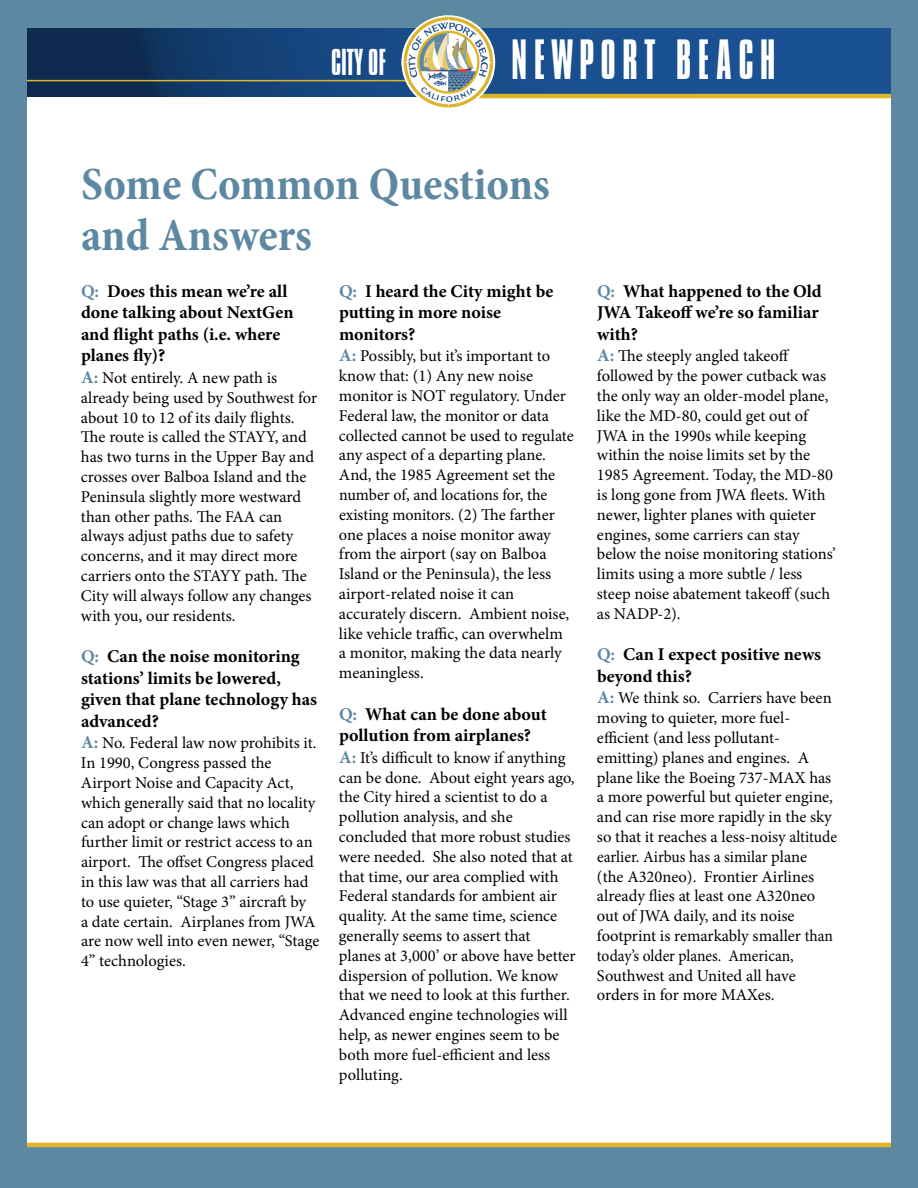
<style>
.page{position:relative;width:918px;height:1188px;background:#5d88a2}
.page>*{position:absolute;margin:0;border:0;box-sizing:border-box;transform-origin:0 0}
.t1{font:300 48.75px "Compacta BT";letter-spacing:.13em;color:#fff}
.t2{font:700 condensed 46.5px/51px "Minion Pro";color:#5d88a2}
.t3{font:300 32.25px "Compacta BT";color:#fff}
.t4{font:700 18px/21.6px "Minion Pro";color:#000}
.t5{font:16.5px/19.8px "Minion Pro";letter-spacing:-.005em;color:#000}
.s1{color:#5d88a2}
.s2{font-weight:700;font-size:18px;color:#5d88a2}
</style>
<div class="page">
<div style="left:27px;top:28px;width:864px;height:1135px;background:#fff"></div>
<div style="left:27px;top:1146px;width:864px;height:17px;background:#5d88a2"></div>
<hr style="left:444px;top:94px;width:447px;height:4px;background:#deb627">
<hr style="left:27px;top:1143px;width:864px;height:4px;background:#deb627">
<svg style="left:27px;top:28px;width:864px;height:68px;background:#1a477c"></svg>
<hr style="left:27px;top:80px;width:382px;height:1px;background:#deb627">
<img style="left:402px;top:16px;width:92px;height:92px">
<h3 class="t3" style="left:331px;top:43px;width:56px">CITY OF</h3>
<h1 class="t1" style="left:511px;top:32px;width:266px">NEWPORT BEACH</h1>
<h2 class="t2" style="left:81px;top:158px;width:471px">Some Common Questions and Answers</h2>
<p class="t4" style="left:81px;top:280px;width:214px"><span class="s1">Q:</span> Does this mean we’re all done talking about NextGen and flight paths (i.e. where planes fly)?</p>
<p class="t5" style="left:81px;top:368px;width:238px"><span class="s2">A:</span> Not entirely. A new path is already being used by Southwest for about 10 to 12 of its daily flights.<br>The route is called the STAYY, and has two turns in the Upper Bay and crosses over Balboa Island and the<br>Peninsula slightly more westward than other paths. The FAA can always adjust paths due to safety concerns, and it may direct more carriers onto the STAYY path. The<br>City will always follow any changes with you, our residents.</p>
<p class="t4" style="left:81px;top:645px;width:238px"><span class="s1">Q:</span> Can the noise monitoring stations’ limits be lowered, given that plane technology has advanced?</p>
<p class="t5" style="left:81px;top:733px;width:240px"><span class="s2">A:</span> No. Federal law now prohibits it.<br>In 1990, Congress passed the Airport Noise and Capacity Act, which generally said that no locality can adopt or change laws which further limit or restrict access to an airport. The offset Congress placed in this law was that all carriers had to use quieter, “Stage 3” aircraft by<br>a date certain. Airplanes from JWA are now well into even newer, “Stage 4” technologies.</p>
<p class="t4" style="left:339px;top:280px;width:216px"><span class="s1">Q:</span> I heard the City might be putting in more noise monitors?</p>
<p class="t5" style="left:339px;top:346px;width:236px"><span class="s2">A:</span> Possibly, but it’s important to know that: (1) Any new noise monitor is NOT regulatory. Under<br>Federal law, the monitor or data collected cannot be used to regulate any aspect of a departing plane.<br>And, the 1985 Agreement set the number of, and locations for, the existing monitors. (2) The farther one places a noise monitor away from the airport (say on Balboa<br>Island or the Peninsula), the less airport-related noise it can accurately discern. Ambient noise, like vehicle traffic, can overwhelm a monitor, making the data nearly meaningless.</p>
<p class="t4" style="left:339px;top:703px;width:209px"><span class="s1">Q:</span> What can be done about pollution from airplanes?</p>
<p class="t5" style="left:339px;top:748px;width:238px"><span class="s2">A:</span> It’s difficult to know if anything can be done. About eight years ago, the City hired a scientist to do a pollution analysis, and she concluded that more robust studies were needed. She also noted that at that time, our area complied with<br>Federal standards for ambient air quality. At the same time, science generally seems to assert that planes at 3,000’ or above have better dispersion of pollution. We know that we need to look at this further.<br>Advanced engine technologies will help, as newer engines seem to be both more fuel-efficient and less polluting.</p>
<p class="t4" style="left:597px;top:280px;width:226px"><span class="s1">Q:</span> What happened to the Old<br>JWA Takeoff we’re so familiar with?</p>
<p class="t5" style="left:597px;top:346px;width:240px"><span class="s2">A:</span> The steeply angled takeoff followed by the power cutback was the only way an older-model plane, like the MD-80, could get out of<br>JWA in the 1990s while keeping within the noise limits set by the<br>1985 Agreement. Today, the MD-80 is long gone from JWA fleets. With newer, lighter planes with quieter engines, some carriers can stay below the noise monitoring stations’ limits using a more subtle / less steep noise abatement takeoff (such as NADP-2).</p>
<p class="t4" style="left:597px;top:643px;width:226px"><span class="s1">Q:</span> Can I expect positive news beyond this?</p>
<p class="t5" style="left:597px;top:688px;width:242px"><span class="s2">A:</span> We think so. Carriers have been moving to quieter, more fuel&shy;efficient (and less pollutant&shy;emitting) planes and engines. A plane like the Boeing 737-MAX has a more powerful but quieter engine, and can rise more rapidly in the sky so that it reaches a less-noisy altitude earlier. Airbus has a similar plane (the A320neo). Frontier Airlines already flies at least one A320neo out of JWA daily, and its noise footprint is remarkably smaller than today’s older planes. American,<br>Southwest and United all have orders in for more MAXes.</p>
</div>
